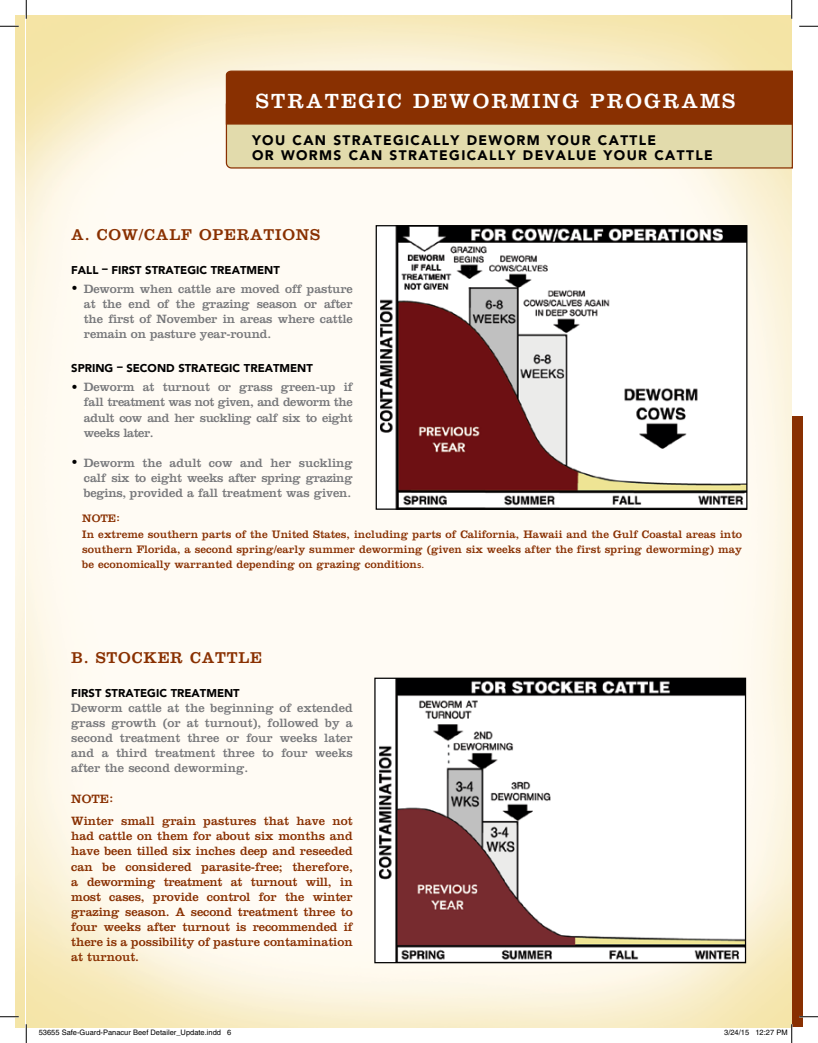
<style>
.page{position:relative;width:818px;height:1043px;background:#fff}
.page>*{position:absolute;margin:0;border:0;box-sizing:border-box;transform-origin:0 0}
.t1{font:21.25px "Clarendon";letter-spacing:.1em;color:#fff}
.t2{font:16.25px "Clarendon";letter-spacing:.05em;color:#893001}
.t3{font:900 13.75px/15px "Avenir";letter-spacing:.1em;color:#000}
.t4{font:12.5px/15px "Clarendon";letter-spacing:-.01em;color:#77787b;text-align:justify}
.t5{font:12.5px/15px "Clarendon";color:#893001}
.t6{font:12.5px "Clarendon";color:#000}
.t7{font:11.25px/15.2px "Clarendon";letter-spacing:.005em;color:#893001}
.t8{font:900 11.25px "Avenir";color:#000}
.t9{font:7.5px "Helvetica";color:#000}
.s1{font-family:"Avenir";font-weight:500;font-size:10px}
</style>
<div class="page">
<div style="left:792px;top:416px;width:10px;height:610px;background:#893001"></div>
<img style="left:380px;top:227px;width:365px;height:281px">
<div style="left:375px;top:225px;width:372px;height:285px;border:1px solid #000"></div>
<img style="left:379px;top:679px;width:365px;height:282px">
<div style="left:374px;top:677px;width:372px;height:286px;border:1px solid #000"></div>
<div style="left:225px;top:125px;width:568px;height:44px;background:#e2dbac"></div>
<div style="left:225px;top:70px;width:568px;height:55px;background:#893001"></div>
<svg style="left:0;top:25px;width:19px;height:2px"></svg>
<svg style="left:799px;top:25px;width:19px;height:2px"></svg>
<svg style="left:0;top:1015px;width:19px;height:2px"></svg>
<svg style="left:799px;top:1015px;width:19px;height:2px"></svg>
<svg style="left:25px;top:0;width:2px;height:19px"></svg>
<svg style="left:25px;top:1024px;width:2px;height:18px"></svg>
<svg style="left:790px;top:0;width:2px;height:19px"></svg>
<svg style="left:755px;top:1024px;width:37px;height:18px"></svg>
<h1 class="t1" style="left:256px;top:89px;width:480px">STRATEGIC DEWORMING PROGRAMS</h1>
<p class="t3" style="left:252px;top:133px;width:462px">YOU CAN STRATEGICALLY DEWORM YOUR CATTLE<br>OR WORMS CAN STRATEGICALLY DEVALUE YOUR CATTLE</p>
<h2 class="t2" style="left:71px;top:225px;width:250px">A. COW/CALF OPERATIONS</h2>
<p class="t8" style="left:71px;top:263px;width:210px">FALL – FIRST STRATEGIC TREATMENT</p>
<p class="t4" style="left:84px;top:281px;width:270px">Deworm when cattle are moved off pasture at the end of the grazing season or after the first of November in areas where cattle remain on pasture year-round.</p>
<p class="t8" style="left:71px;top:361px;width:243px">SPRING – SECOND STRATEGIC TREATMENT</p>
<p class="t4" style="left:84px;top:380px;width:270px">Deworm at turnout or grass green-up if fall treatment was not given, and deworm the adult cow and her suckling calf six to eight weeks later.</p>
<p class="t4" style="left:84px;top:455px;width:270px">Deworm the adult cow and her suckling calf six to eight weeks after spring grazing begins, provided a fall treatment was given.</p>
<p class="t6" style="left:72px;top:281px;width:8px">•</p>
<p class="t6" style="left:72px;top:380px;width:8px">•</p>
<p class="t6" style="left:72px;top:454px;width:8px">•</p>
<p class="t7" style="left:82px;top:510px;width:661px">NOTE:<br>In extreme southern parts of the United States, including parts of California, Hawaii and the Gulf Coastal areas into southern Florida, a second spring/early summer deworming (given six weeks after the first spring deworming) may be economically warranted depending on grazing condition<span class="s1">s.</span></p>
<h2 class="t2" style="left:71px;top:648px;width:192px">B. STOCKER CATTLE</h2>
<p class="t8" style="left:71px;top:686px;width:170px">FIRST STRATEGIC TREATMENT</p>
<p class="t4" style="left:71px;top:700px;width:283px">Deworm cattle at the beginning of extended grass growth (or at turnout), followed by a second treatment three or four weeks later and a third treatment three to four weeks after the second deworming.</p>
<p class="t5" style="left:71px;top:788px;width:283px;line-height:22.2px">NOTE:<br>Winter small grain pastures that have not</p>
<p class="t5" style="left:71px;top:828px;width:283px;text-align:justify">had cattle on them for about six months and have been tilled six inches deep and reseeded can be considered parasite-free; therefore, a deworming treatment at turnout will, in most cases, provide control for the winter grazing season. A second treatment three to four weeks after turnout is recommended if there is a possibility of pasture contamination at turnout.</p>
<p class="t9" style="left:39px;top:1028px;width:194px">53655 Safe-Guard-Panacur Beef Detailer_Update.indd 6</p>
<p class="t9" style="left:724px;top:1028px;width:65px">3/24/15 12:27 PM</p>
</div>
